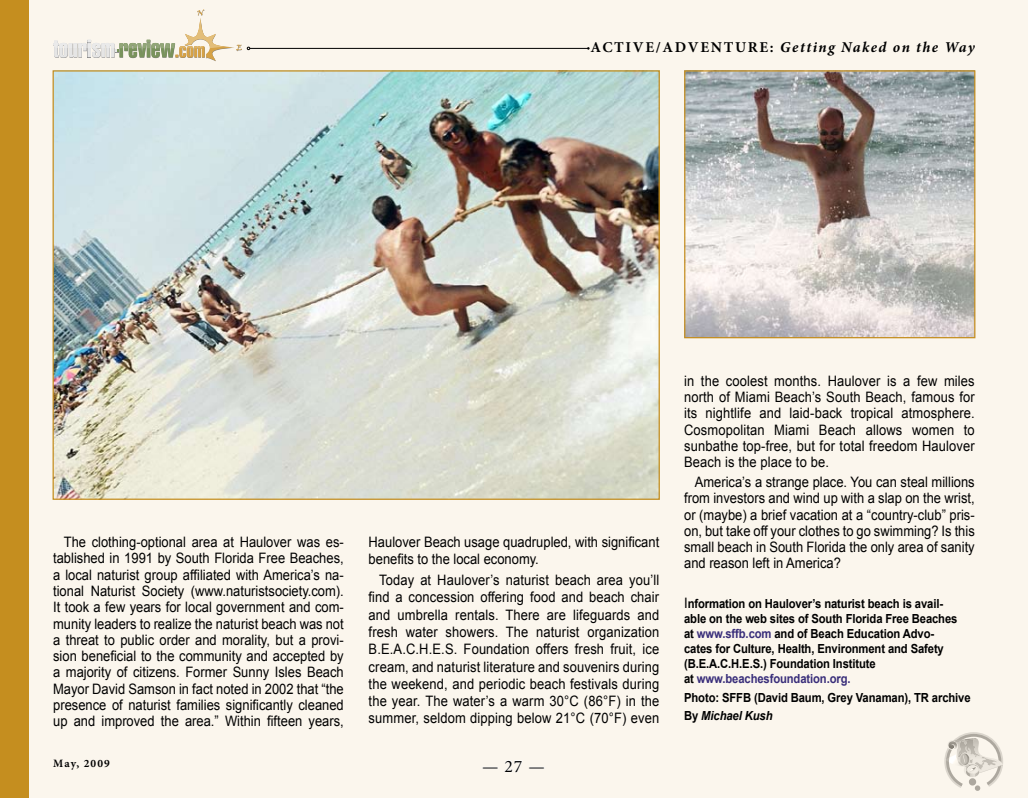
<style>
.page{position:relative;width:1028px;height:798px;background:#fff}
.page>*{position:absolute;margin:0;border:0;box-sizing:border-box;transform-origin:0 0}
.t1{font:17.5px "Minion Pro";color:#000}
.t2{font:italic 700 15px "Minion Pro";letter-spacing:.095em;color:#000}
.t3{font:700 15px "Minion Pro";letter-spacing:.11em;color:#000}
.t4{font:14.38px/16.2px "Arial";color:#000;text-align:justify;scale:.9 1}
.t5{font:700 12.5px/15px "Arial";letter-spacing:-.01em;color:#000;scale:.9 1}
.t6{font:700 11.25px "Minion Pro";letter-spacing:.1em;color:#000}
.s1{font-style:normal}
.s2{font-weight:400;font-size:14.38px}
.s3{color:#392e7a}
.s4{font-style:italic}
</style>
<div class="page">
<div style="left:0;top:0;width:1028px;height:797px;background:#fbf6ed"></div>
<svg style="left:483px;top:767px;width:15px;height:1px"></svg>
<svg style="left:505px;top:760px;width:17px;height:12px"></svg>
<svg style="left:529px;top:767px;width:15px;height:1px"></svg>
<hr style="left:250px;top:48px;width:338px;height:1px;background:#000">
<svg style="left:53px;top:9px;width:197px;height:52px"></svg>
<div style="left:0;top:0;width:28px;height:797px;background:#c58e1f"></div>
<svg style="left:944px;top:732px;width:59px;height:59px"></svg>
<img style="left:55px;top:72px;width:603px;height:425px">
<img style="left:686px;top:72px;width:287px;height:264px">
<div style="left:684px;top:70px;width:291px;height:268px;border:1px solid #c58e1f"></div>
<p class="t3" style="left:590px;top:38px;width:122px">ACTIVE/ADVENT</p>
<p class="t2" style="left:735px;top:37px;width:242px"><span class="s1">URE :</span> Getting Naked on the Way</p>
<p class="t4" style="left:53px;top:534px;width:324px;text-indent:11px">The clothing-optional area at Haulover was es&shy;tablished in 1991 by South Florida Free Beaches, a local naturist group affiliated with America’s na&shy;tional Naturist Society (www.naturistsociety.com).<br>It took a few years for local government and com&shy;munity leaders to realize the naturist beach was not a threat to public order and morality, but a provi&shy;sion beneficial to the community and accepted by a majority of citizens. Former Sunny Isles Beach Mayor David Samson in fact noted in 2002 that “the presence of naturist families significantly cleaned up and improved the area.” Within fifteen years,</p>
<p class="t4" style="left:368px;top:533px;width:324px;line-height:17.2px">Haulover Beach usage quadrupled, with significant benefits to the local economy.</p>
<p class="t4" style="left:368px;top:571px;width:324px;line-height:17.2px;text-indent:11px">Today at Haulover’s naturist beach area you’ll find a concession offering food and beach chair and umbrella rentals. There are lifeguards and fresh water showers. The naturist organization B.E.A.C.H.E.S. Foundation offers fresh fruit, ice cream, and naturist literature and souvenirs during the weekend, and periodic beach festivals during the year. The water’s a warm 30°C (86°F) in the summer, seldom dipping below 21°C (70°F) even</p>
<p class="t6" style="left:53px;top:756px;width:58px">MAY, 2009</p>
<p class="t1" style="left:482px;top:755px;width:64px">— 27 —</p>
<p class="t4" style="left:684px;top:373px;width:324px">in the coolest months. Haulover is a few miles north of Miami Beach’s South Beach, famous for its nightlife and laid-back tropical atmosphere.<br>Cosmopolitan Miami Beach allows women to sunbathe top-free, but for total freedom Haulover Beach is the place to be.</p>
<p class="t4" style="left:684px;top:474px;width:324px;text-indent:11px">America’s a strange place. You can steal millions from investors and wind up with a slap on the wrist, or (maybe) a brief vacation at a “country-club” pris&shy;on, but take off your clothes to go swimming? Is this small beach in South Florida the only area of sanity and reason left in America?</p>
<p class="t5" style="left:684px;top:596px;width:305px"><span class="s2">I</span>nformation on Haulover’s naturist beach is avail&shy;able on the web sites of South Florida Free Beaches at <span class="s3">www.sffb.com</span> and of Beach Education Advo&shy;cates for Culture, Health, Environment and Safety (B.E.A.C.H.E.S.) Foundation Institute<br>at <span class="s3">www.beachesfoundation.org.</span></p>
<p class="t5" style="left:684px;top:688px;width:320px;line-height:18.5px">Photo: SFFB (David Baum, Grey Vanaman), TR archive<br>By <span class="s4">Michael Kush</span></p>
</div>
